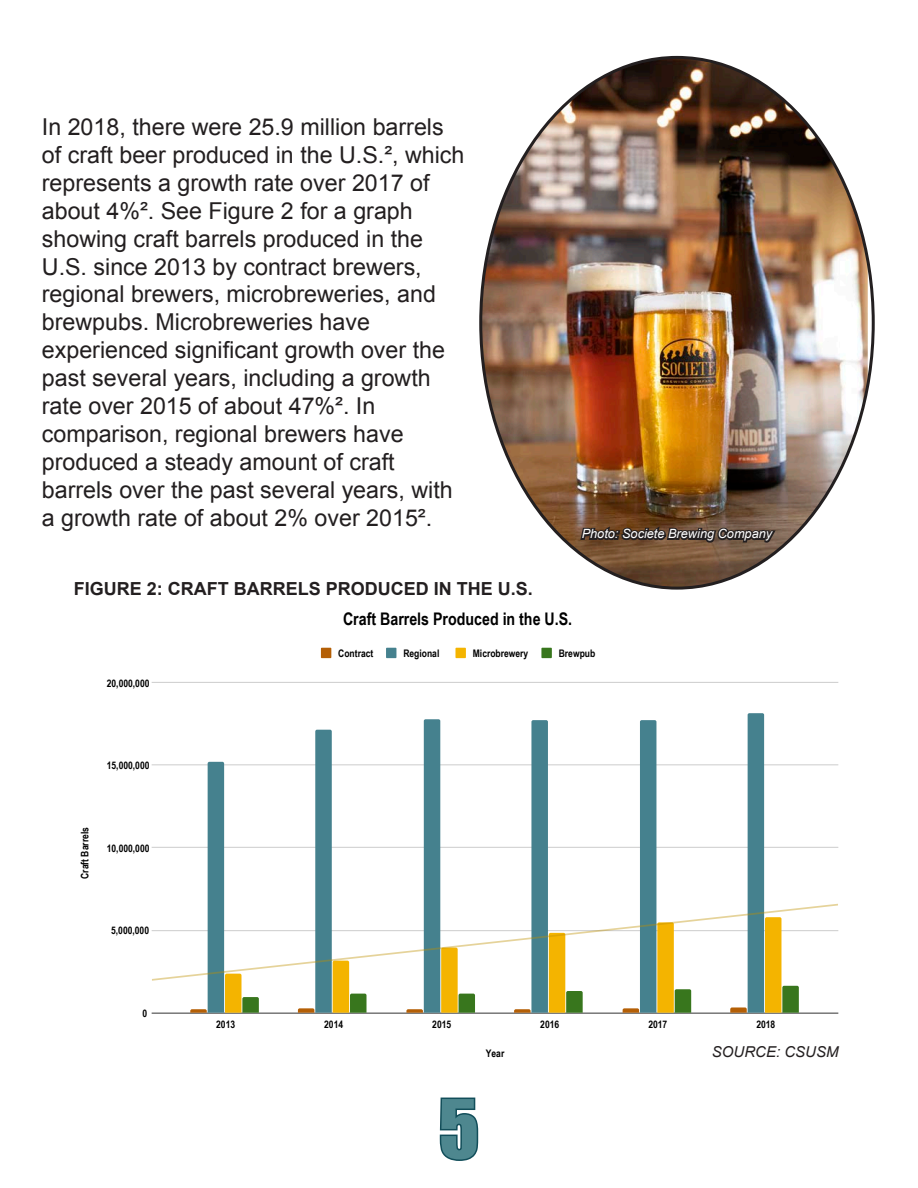
<style>
.page{position:relative;width:918px;height:1188px;background:#fff}
.page>*{position:absolute;margin:0;border:0;box-sizing:border-box;transform-origin:0 0}
.t1{font:75px "Impact";color:#4e878f}
.t2{font:23.25px/27.9px "Arial";color:#231f20}
.t3{font:700 18px "Arial";color:#231f20}
.t4{font:17.4px "font 0000000022 d 803 d 5";color:#000}
.t5{font:italic 15px "Arial";color:#231f20}
.t6{font:italic 12.75px "Arial";color:#fff}
.t7{font:10.35px "font 0000000022 d 803 d 5";color:#000}
</style>
<div class="page">
<img style="left:481px;top:57px;width:387px;height:498px">
<hr style="left:152px;top:1013px;width:686px;height:1px;background:#333">
<hr style="left:152px;top:847px;width:686px;height:1px;background:#ccc">
<hr style="left:152px;top:764px;width:686px;height:1px;background:#ccc">
<hr style="left:152px;top:682px;width:686px;height:1px;background:#ccc">
<svg style="left:190px;top:762px;width:69px;height:251px"></svg>
<svg style="left:298px;top:730px;width:69px;height:283px"></svg>
<svg style="left:406px;top:719px;width:69px;height:294px"></svg>
<svg style="left:514px;top:720px;width:69px;height:293px"></svg>
<svg style="left:623px;top:720px;width:68px;height:293px"></svg>
<svg style="left:730px;top:713px;width:69px;height:300px"></svg>
<svg style="left:152px;top:904px;width:686px;height:77px"></svg>
<div style="left:321px;top:648px;width:10px;height:10px;background:#b45f06"></div>
<div style="left:386px;top:648px;width:10px;height:10px;background:#45818e"></div>
<div style="left:455px;top:648px;width:11px;height:10px;background:#f4b400"></div>
<div style="left:541px;top:648px;width:11px;height:10px;background:#38761d"></div>
<svg style="left:439px;top:1097px;width:40px;height:64px"></svg>
<img style="left:579px;top:441px;width:199px;height:149px">
<p class="t2" style="left:42px;top:113px;width:424px">In 2018, there were 25.9 million barrels of craft beer produced in the U.S.², which represents a growth rate over 2017 of about 4%². See Figure 2 for a graph showing craft barrels produced in the U.S. since 2013 by contract brewers, regional brewers, microbreweries, and brewpubs. Microbreweries have</p>
<p class="t2" style="left:42px;top:336px;width:405px">experienced significant growth over the past several years, including a growth rate over 2015 of about 47%². In</p>
<p class="t2" style="left:42px;top:420px;width:363px">comparison, regional brewers have</p>
<p class="t2" style="left:42px;top:448px;width:354px">produced a steady amount of craft</p>
<p class="t2" style="left:42px;top:476px;width:412px">barrels over the past several years, with a growth rate of about 2% over 2015².</p>
<p class="t6" style="left:582px;top:526px;width:192px">Photo: Societe Brewing Company</p>
<p class="t3" style="left:74px;top:576px;width:461px">FIGURE 2: CRAFT BARRELS PRODUCED IN THE U.S.</p>
<p class="t4" style="left:343px;top:606px;width:231px">Craft Barrels Produced in the U.S.</p>
<p class="t7" style="left:107px;top:675px;width:44px">20,000,000</p>
<p class="t7" style="left:107px;top:758px;width:44px">15,000,000</p>
<p class="t7" style="left:77px;top:879px;width:53px;rotate:-90deg">Craft Barrels</p>
<p class="t7" style="left:107px;top:840px;width:44px">10,000,000</p>
<p class="t7" style="left:111px;top:923px;width:40px">5,000,000</p>
<p class="t7" style="left:142px;top:1005px;width:6px">0</p>
<p class="t7" style="left:338px;top:645px;width:37px">Contract</p>
<p class="t7" style="left:403px;top:645px;width:38px">Regional</p>
<p class="t7" style="left:473px;top:645px;width:57px">Microbrewery</p>
<p class="t7" style="left:559px;top:645px;width:38px">Brewpub</p>
<p class="t7" style="left:216px;top:1017px;width:21px">2013</p>
<p class="t7" style="left:324px;top:1017px;width:21px">2014</p>
<p class="t7" style="left:432px;top:1017px;width:21px">2015</p>
<p class="t7" style="left:540px;top:1017px;width:21px">2016</p>
<p class="t7" style="left:648px;top:1017px;width:21px">2017</p>
<p class="t7" style="left:756px;top:1017px;width:21px">2018</p>
<p class="t7" style="left:486px;top:1046px;width:20px">Year</p>
<p class="t1" style="left:439px;top:1071px;width:42px">5</p>
<p class="t5" style="left:712px;top:1042px;width:128px">SOURCE: CSUSM</p>
</div>
